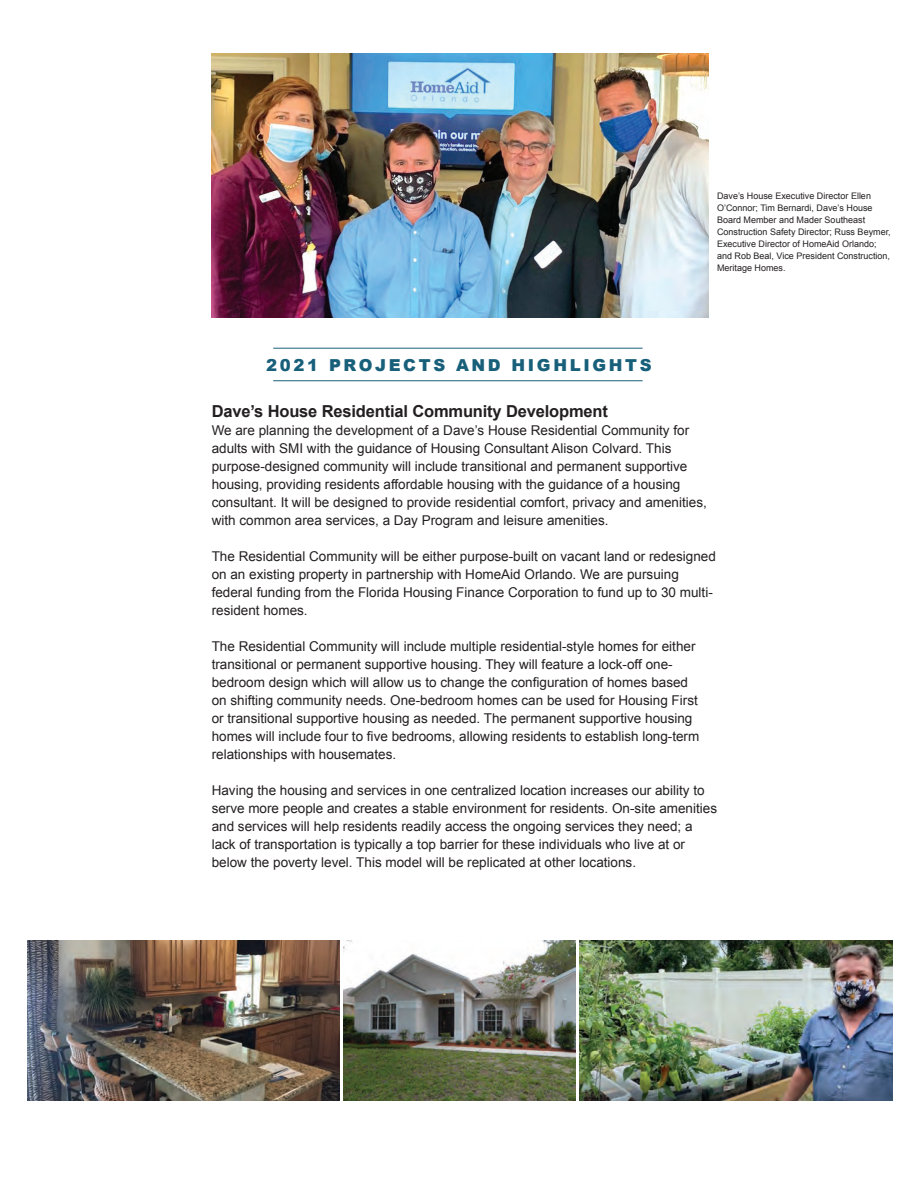
<style>
.page{position:relative;width:918px;height:1188px;background:#fff}
.page>*{position:absolute;margin:0;border:0;box-sizing:border-box;transform-origin:0 0}
.t1{font:700 16.5px "Arial";letter-spacing:-.01em;color:#231f20}
.t2{font:900 16.5px "Arial";letter-spacing:.16em;color:#185f7a}
.t3{font:13.5px/18px "Arial";color:#231f20}
.t4{font:9px/12px "Arial";color:#231f20}
</style>
<div class="page">
<hr style="left:273px;top:348px;width:370px;height:1px;background:#185f7a">
<hr style="left:273px;top:381px;width:370px;height:1px;background:#185f7a">
<img style="left:212px;top:53px;width:496px;height:265px">
<img style="left:580px;top:941px;width:312px;height:160px">
<img style="left:343px;top:941px;width:232px;height:160px">
<img style="left:27px;top:941px;width:312px;height:160px">
<p class="t4" style="left:717px;top:190px;width:175px">Dave’s House Executive Director Ellen O’Connor; Tim Bernardi, Dave’s House Board Member and Mader Southeast Construction Safety Director; Russ Beymer, Executive Director of HomeAid Orlando; and Rob Beal, Vice President Construction, Meritage Homes.</p>
<p class="t2" style="left:266px;top:353px;width:387px">2021 PROJECTS AND HIGHLIGHTS</p>
<p class="t1" style="left:212px;top:400px;width:398px">Dave’s House Residential Community Development</p>
<p class="t3" style="left:212px;top:421px;width:497px">We are planning the development of a Dave’s House Residential Community for adults with SMI with the guidance of Housing Consultant Alison Colvard. This purpose-designed community will include transitional and permanent supportive housing, providing residents affordable housing with the guidance of a housing consultant. It will be designed to provide residential comfort, privacy and amenities, with common area services, a Day Program and leisure amenities.</p>
<p class="t3" style="left:212px;top:547px;width:506px">The Residential Community will be either purpose-built on vacant land or redesigned on an existing property in partnership with HomeAid Orlando. We are pursuing federal funding from the Florida Housing Finance Corporation to fund up to 30 multi&shy;resident homes.</p>
<p class="t3" style="left:212px;top:637px;width:489px">The Residential Community will include multiple residential-style homes for either transitional or permanent supportive housing. They will feature a lock-off one&shy;bedroom design which will allow us to change the configuration of homes based on shifting community needs. One-bedroom homes can be used for Housing First or transitional supportive housing as needed. The permanent supportive housing homes will include four to five bedrooms, allowing residents to establish long-term relationships with housemates.</p>
<p class="t3" style="left:212px;top:781px;width:507px">Having the housing and services in one centralized location increases our ability to serve more people and creates a stable environment for residents. On-site amenities and services will help residents readily access the ongoing services they need; a lack of transportation is typically a top barrier for these individuals who live at or below the poverty level. This model will be replicated at other locations.</p>
</div>
